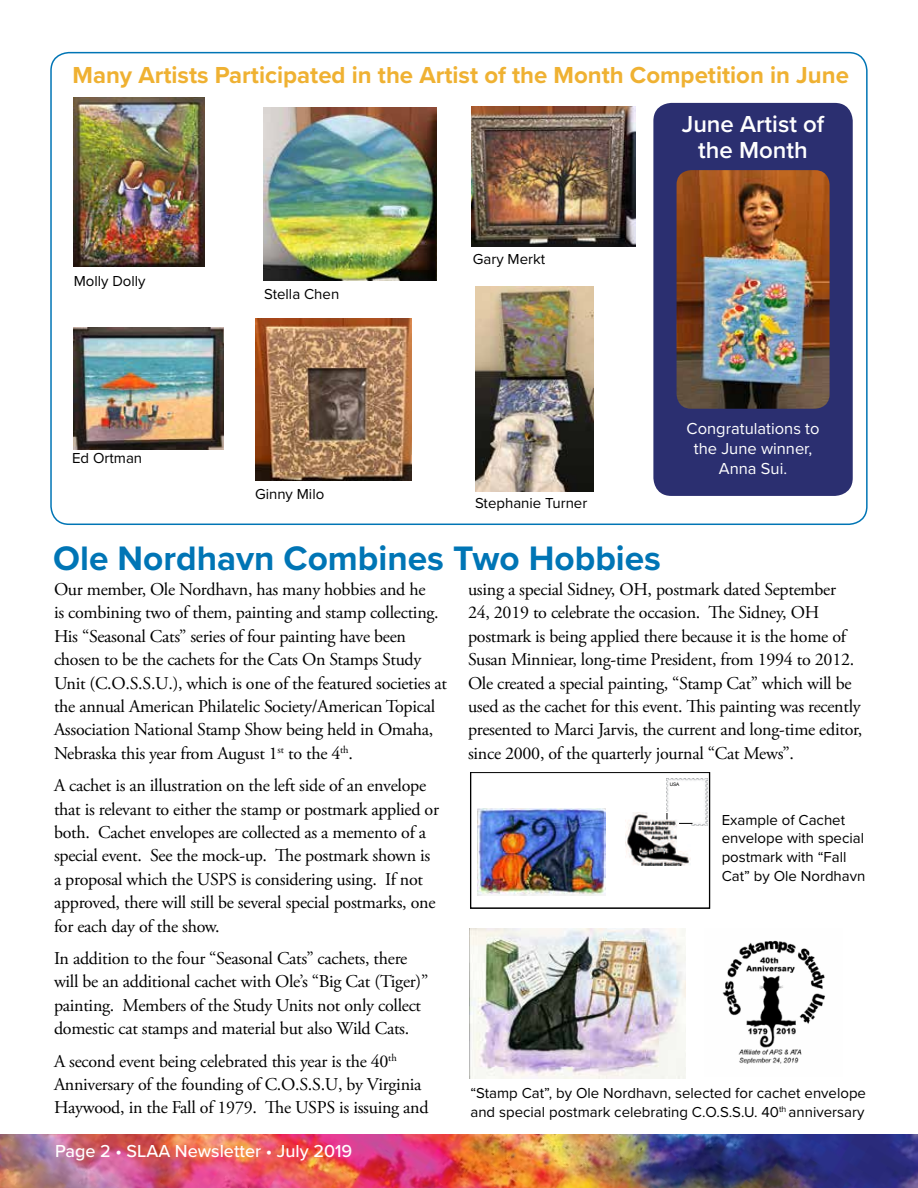
<style>
.page{position:relative;width:918px;height:1188px;background:#fff}
.page>*{position:absolute;margin:0;border:0;box-sizing:border-box;transform-origin:0 0}
.t1{font:700 35.25px "Proxima Nova";color:#0075b5}
.t2{font:700 24px "Proxima Nova";color:#efb132}
.t3{font:600 24px/26.4px "Proxima Nova";color:#fff;text-align:center}
.t4{font:18px/23.4px "Adobe Garamond Pro";letter-spacing:-.015em;color:#000}
.t5{font:500 18px "Proxima Nova";color:#fff}
.t6{font:16.5px/19.8px "Proxima Nova";color:#fff;text-align:center}
.t7{font:15px/18.8px "Proxima Nova";color:#000}
.t8{font:4.8px "Arial";color:#000}
</style>
<div class="page">
<img style="left:0;top:1134px;width:918px;height:54px">
<div style="left:653px;top:103px;width:200px;height:393px;background:#2b2f70;border-radius:18px"></div>
<img style="left:677px;top:170px;width:153px;height:239px">
<img style="left:74px;top:98px;width:130px;height:169px">
<img style="left:74px;top:327px;width:150px;height:122px">
<img style="left:471px;top:107px;width:165px;height:140px">
<img style="left:255px;top:318px;width:157px;height:162px">
<img style="left:475px;top:286px;width:118px;height:206px">
<img style="left:264px;top:107px;width:172px;height:173px">
<img style="left:477px;top:778px;width:231px;height:118px">
<div style="left:470px;top:772px;width:240px;height:137px;border:1px solid #000"></div>
<img style="left:469px;top:929px;width:216px;height:149px">
<img style="left:722px;top:940px;width:103px;height:124px">
<h2 class="t2" style="left:72px;top:57px;width:778px">Many Artists Participated in the Artist of the Month Competition in June</h2>
<p class="t7" style="left:74px;top:271px;width:73px">Molly Dolly</p>
<p class="t7" style="left:264px;top:284px;width:77px">Stella Chen</p>
<p class="t7" style="left:473px;top:249px;width:74px">Gary Merkt</p>
<h2 class="t3" style="left:682px;top:110px;width:144px">June Artist of the Month</h2>
<p class="t7" style="left:72px;top:448px;width:72px">Ed Ortman</p>
<p class="t7" style="left:255px;top:484px;width:71px">Ginny Milo</p>
<p class="t7" style="left:475px;top:493px;width:114px">Stephanie Turner</p>
<h1 class="t1" style="left:53px;top:532px;width:609px">Ole Nordhavn Combines Two Hobbies</h1>
<p class="t6" style="left:687px;top:418px;width:134px">Congratulations to the June winner,<br>Anna Sui.</p>
<p class="t4" style="left:54px;top:578px;width:395px">Our member, Ole Nordhavn, has many hobbies and he<br>is combining two of them, painting and stamp collecting.<br>His “Seasonal Cats” series of four painting have been chosen to be the cachets for the Cats On Stamps Study Unit (C.O.S.S.U.), which is one of the featured societies at the annual American Philatelic Society/American Topical Association National Stamp Show being held in Omaha, Nebraska this year from August 1<sup>st</sup> to the 4<sup>th</sup>.</p>
<p class="t4" style="left:54px;top:774px;width:387px">A cachet is an illustration on the left side of an envelope that is relevant to either the stamp or postmark applied or both. Cachet envelopes are collected as a memento of a special event. See the mock-up. The postmark shown is a proposal which the USPS is considering using. If not approved, there will still be several special postmarks, one for each day of the show.</p>
<p class="t4" style="left:54px;top:947px;width:376px">In addition to the four “Seasonal Cats” cachets, there will be an additional cachet with Ole’s “Big Cat (Tiger)” painting. Members of the Study Units not only collect domestic cat stamps and material but also Wild Cats.</p>
<p class="t4" style="left:54px;top:1050px;width:376px">A second event being celebrated this year is the 40<sup>th<br></sup>Anniversary of the founding of C.O.S.S.U, by Virginia<br>Haywood, in the Fall of 1979. The USPS is issuing and</p>
<p class="t5" style="left:55px;top:1138px;width:299px">Page 2 • SLAA Newsletter • July 2019</p>
<p class="t4" style="left:468px;top:578px;width:396px">using a special Sidney, OH, postmark dated September 24, 2019 to celebrate the occasion. The Sidney, OH postmark is being applied there because it is the home of Susan Minniear, long-time President, from 1994 to 2012.<br>Ole created a special painting, “Stamp Cat” which will be used as the cachet for this event. This painting was recently presented to Marci Jarvis, the current and long-time editor, since 2000, of the quarterly journal “Cat Mews”.</p>
<p class="t8" style="left:670px;top:781px;width:11px">USA</p>
<p class="t7" style="left:722px;top:810px;width:145px">Example of Cachet envelope with special postmark with “Fall<br>Cat” by Ole Nordhavn</p>
<p class="t7" style="left:470px;top:1083px;width:397px">“Stamp Cat”, by Ole Nordhavn, selected for cachet envelope and special postmark celebrating C.O.S.S.U. 40<sup>th</sup> anniversary</p>
</div>
